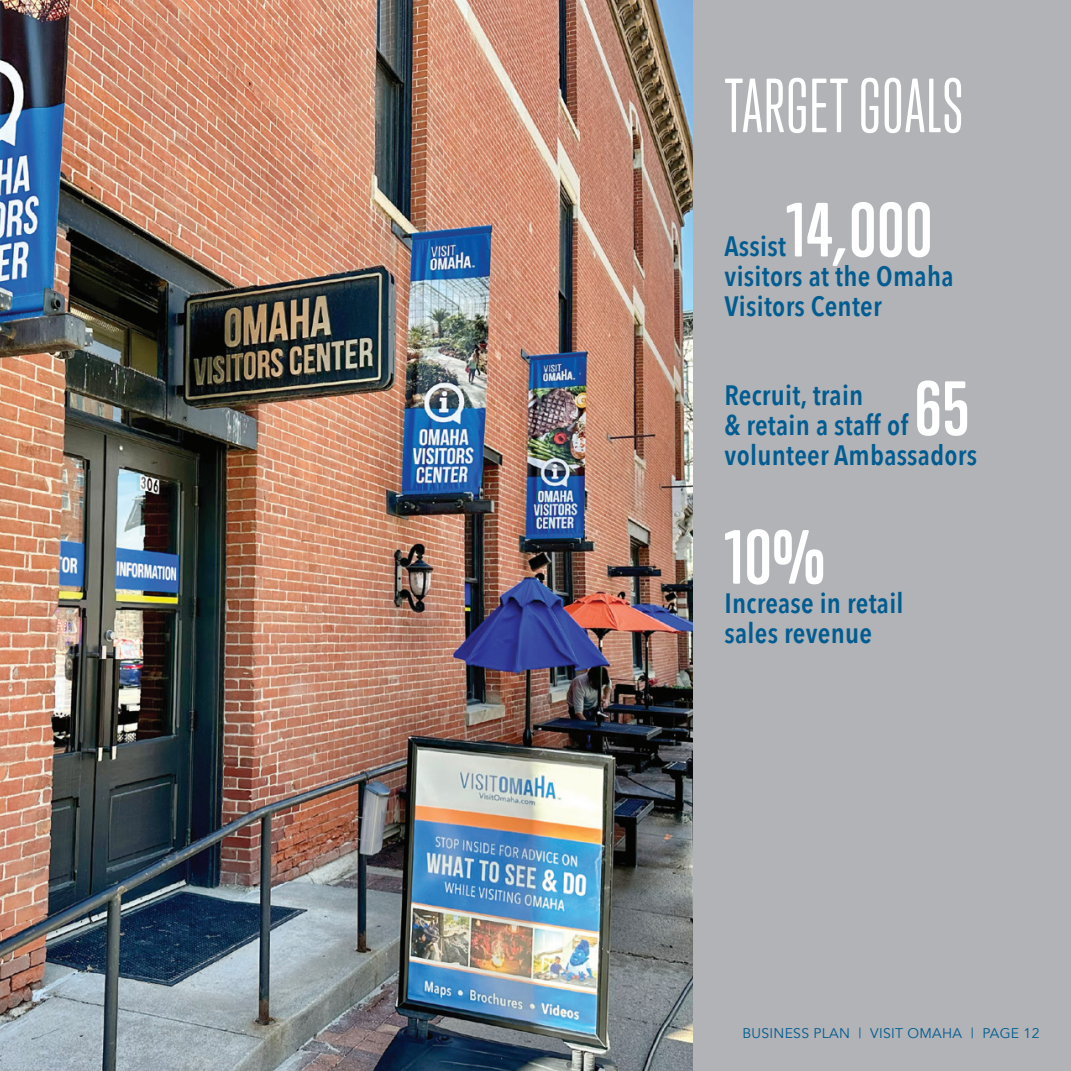
<style>
.page{position:relative;width:1071px;height:1071px;background:#fff}
.page>*{position:absolute;margin:0;border:0;box-sizing:border-box;transform-origin:0 0}
.t1{font:70px "Trump Soft Pro";letter-spacing:.02em;color:#fff}
.t2{font:700 70px "Trump Soft Pro";letter-spacing:.02em;color:#fff}
.t3{font:600 28px/29.8px "Avenir Next Condensed";letter-spacing:.01em;color:#005c91}
.t4{font:14px "Avenir";letter-spacing:.02em;color:#005c91}
</style>
<div class="page">
<div style="left:693px;top:0;width:378px;height:1071px;background:#b2b3b7"></div>
<img style="left:0;top:0;width:693px;height:1071px">
<p class="t1" style="left:724px;top:66px;width:240px">TARGET GOALS</p>
<p class="t2" style="left:786px;top:187px;width:147px">14,000</p>
<p class="t3" style="left:724px;top:261px;width:231px">visitors at the Omaha<br>Visitors Center</p>
<p class="t3" style="left:724px;top:231px;width:63px">Assist</p>
<p class="t2" style="left:915px;top:366px;width:55px">65</p>
<p class="t3" style="left:724px;top:439px;width:254px">volunteer Ambassadors</p>
<p class="t3" style="left:724px;top:380px;width:140px">Recruit, train</p>
<p class="t3" style="left:724px;top:410px;width:185px">&amp; retain a staff of</p>
<p class="t2" style="left:724px;top:514px;width:102px">10%</p>
<p class="t3" style="left:724px;top:588px;width:181px">Increase in retail</p>
<p class="t3" style="left:724px;top:618px;width:149px">sales revenue</p>
<p class="t4" style="left:742px;top:1025px;width:299px">BUSINESS PLAN | VISIT OMAHA | PAGE 12</p>
</div>
